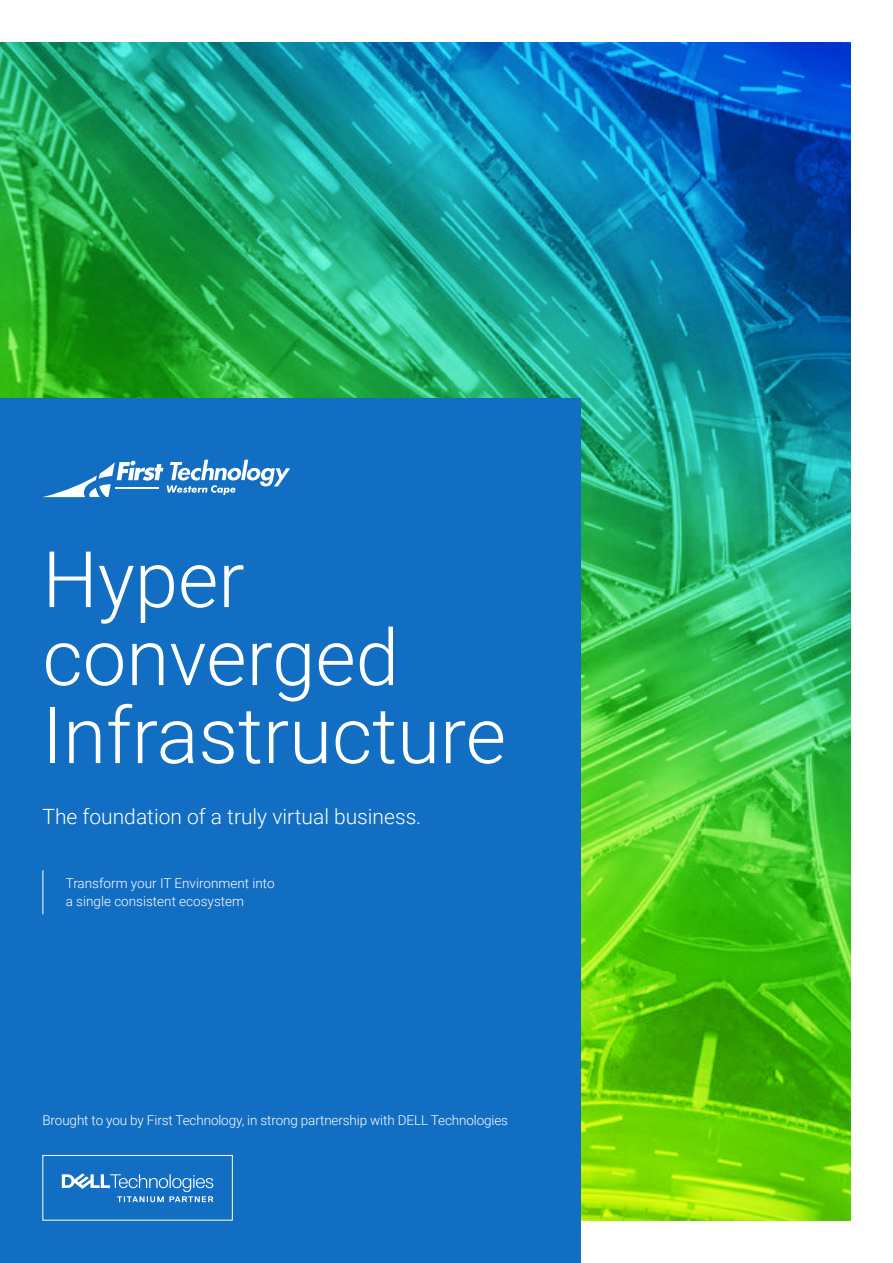
<style>
.page{position:relative;width:893px;height:1263px;background:#fff}
.page>*{position:absolute;margin:0;border:0;box-sizing:border-box;transform-origin:0 0}
.t1{font:300 78px/78px "Roboto";color:#fff}
.t2{font:300 21px "Roboto";color:#fff}
.t3{font:300 13.5px/18px "Roboto";letter-spacing:-.01em;color:#fff}
</style>
<div class="page">
<img style="left:0;top:43px;width:850px;height:1177px">
<div style="left:0;top:399px;width:580px;height:864px;background:#126ec2"></div>
<hr style="left:43px;top:870px;width:1px;height:44px;background:#fff">
<svg style="left:43px;top:460px;width:247px;height:37px"></svg>
<svg style="left:62px;top:1173px;width:151px;height:29px"></svg>
<div style="left:43px;top:1155px;width:190px;height:65px;border:1px solid #fff"></div>
<h1 class="t1" style="left:43px;top:537px;width:465px">Hyper converged<br>Infrastructure</h1>
<h2 class="t2" style="left:43px;top:802px;width:380px">The foundation of a truly virtual business.</h2>
<p class="t3" style="left:66px;top:874px;width:210px">Transform your IT Environment into a single consistent ecosystem</p>
<p class="t3" style="left:43px;top:1111px;width:467px">Brought to you by First Technology, in strong partnership with DELL Technologies</p>
</div>
